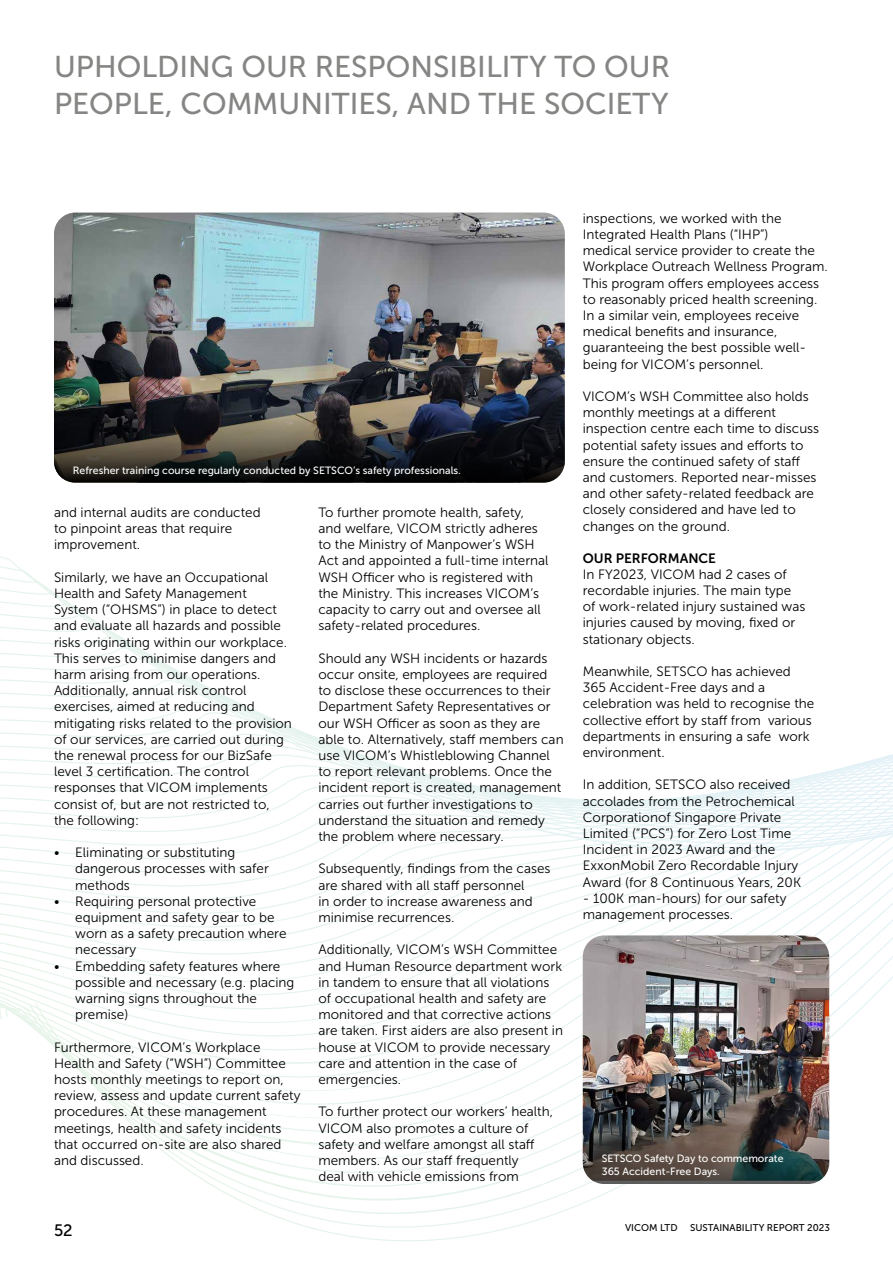
<style>
.page{position:relative;width:893px;height:1263px;background:#fff}
.page>*{position:absolute;margin:0;border:0;box-sizing:border-box;transform-origin:0 0}
.t1{font:30px/37.5px "Museo Sans 500";color:#858584}
.t2{font:16.5px "Museo Sans 500";color:#000}
.t3{font:13.5px/16.2px "Museo Sans 300";color:#000}
.t4{font:13.5px "Museo Sans 700";color:#000}
.t5{font:10.5px/12.6px "Museo Sans 500";color:#fff}
.t6{font:9.75px "Museo Sans 500";color:#000}
</style>
<div class="page">
<svg style="left:0;top:920px;width:893px;height:178px"></svg>
<svg style="left:0;top:556px;width:893px;height:355px"></svg>
<img style="left:54px;top:213px;width:511px;height:270px;border-radius:21px">
<img style="left:583px;top:935px;width:246px;height:249px;border-radius:21px">
<h1 class="t1" style="left:54px;top:48px;width:617px">UPHOLDING OUR RESPONSIBILITY TO OUR<br>PEOPLE, COMMUNITIES, AND THE SOCIETY</h1>
<p class="t5" style="left:73px;top:464px;width:389px">Refresher training course regularly conducted by SETSCO’s safety professionals.</p>
<p class="t3" style="left:54px;top:504px;width:208px">and internal audits are conducted to pinpoint areas that require improvement.</p>
<p class="t3" style="left:54px;top:569px;width:239px">Similarly, we have an Occupational Health and Safety Management System (“OHSMS”) in place to detect and evaluate all hazards and possible risks originating within our workplace.<br>This serves to minimise dangers and harm arising from our operations.<br>Additionally, annual risk control exercises, aimed at reducing and mitigating risks related to the provision of our services, are carried out during the renewal process for our BizSafe level 3 certification. The control responses that VICOM implements consist of, but are not restricted to, the following:</p>
<p class="t3" style="left:75px;top:844px;width:195px;text-indent:-21px">• Eliminating or substituting dangerous processes with safer methods</p>
<p class="t3" style="left:75px;top:893px;width:213px;text-indent:-21px">• Requiring personal protective equipment and safety gear to be worn as a safety precaution where necessary</p>
<p class="t3" style="left:75px;top:958px;width:221px;text-indent:-21px">• Embedding safety features where possible and necessary (e.g. placing warning signs throughout the premise)</p>
<p class="t3" style="left:54px;top:1039px;width:248px">Furthermore, VICOM’s Workplace Health and Safety (“WSH”) Committee hosts monthly meetings to report on, review, assess and update current safety procedures. At these management meetings, health and safety incidents that occurred on-site are also shared and discussed.</p>
<p class="t2" style="left:54px;top:1221px;width:20px">52</p>
<p class="t3" style="left:318px;top:504px;width:232px">To further promote health, safety, and welfare, VICOM strictly adheres to the Ministry of Manpower’s WSH Act and appointed a full-time internal WSH Officer who is registered with the Ministry. This increases VICOM’s capacity to carry out and oversee all safety-related procedures.</p>
<p class="t3" style="left:318px;top:650px;width:247px">Should any WSH incidents or hazards occur onsite, employees are required to disclose these occurrences to their Department Safety Representatives or our WSH Officer as soon as they are able to. Alternatively, staff members can use VICOM’s Whistleblowing Channel to report relevant problems. Once the incident report is created, management carries out further investigations to understand the situation and remedy the problem where necessary.</p>
<p class="t3" style="left:318px;top:861px;width:234px">Subsequently, findings from the cases are shared with all staff personnel<br>in order to increase awareness and minimise recurrences.</p>
<p class="t3" style="left:318px;top:942px;width:246px">Additionally, VICOM’s WSH Committee and Human Resource department work in tandem to ensure that all violations of occupational health and safety are monitored and that corrective actions are taken. First aiders are also present in house at VICOM to provide necessary care and attention in the case of emergencies.</p>
<p class="t3" style="left:318px;top:1104px;width:236px">To further protect our workers’ health, VICOM also promotes a culture of safety and welfare amongst all staff members. As our staff frequently<br>deal with vehicle emissions from</p>
<p class="t3" style="left:583px;top:210px;width:246px">inspections, we worked with the Integrated Health Plans (“IHP”)<br>medical service provider to create the Workplace Outreach Wellness Program.<br>This program offers employees access to reasonably priced health screening.<br>In a similar vein, employees receive medical benefits and insurance, guaranteeing the best possible well&shy;being for VICOM’s personnel.</p>
<p class="t3" style="left:583px;top:388px;width:238px">VICOM’s WSH Committee also holds monthly meetings at a different inspection centre each time to discuss potential safety issues and efforts to ensure the continued safety of staff and customers. Reported near-misses and other safety-related feedback are closely considered and have led to changes on the ground.</p>
<p class="t4" style="left:583px;top:550px;width:135px">OUR PERFORMANCE</p>
<p class="t3" style="left:583px;top:566px;width:224px">In FY2023, VICOM had 2 cases of recordable injuries. The main type of work-related injury sustained was injuries caused by moving, fixed or stationary objects.</p>
<p class="t3" style="left:583px;top:663px;width:233px">Meanwhile, SETSCO has achieved<br>365 Accident-Free days and a celebration was held to recognise the collective effort by staff from various departments in ensuring a safe work environment.</p>
<p class="t3" style="left:583px;top:777px;width:220px">In addition, SETSCO also received accolades from the Petrochemical Corporationof Singapore Private Limited (“PCS”) for Zero Lost Time Incident in 2023 Award and the ExxonMobil Zero Recordable Injury Award (for 8 Continuous Years, 20K</p>
<p class="t3" style="left:583px;top:890px;width:205px">- 100K man-hours) for our safety management processes.</p>
<p class="t5" style="left:602px;top:1152px;width:183px">SETSCO Safety Day to commemorate<br>365 Accident-Free Days.</p>
<p class="t6" style="left:625px;top:1222px;width:54px">VICOM LTD</p>
<p class="t6" style="left:690px;top:1222px;width:141px">SUSTAINABILITY REPORT 2023</p>
</div>
